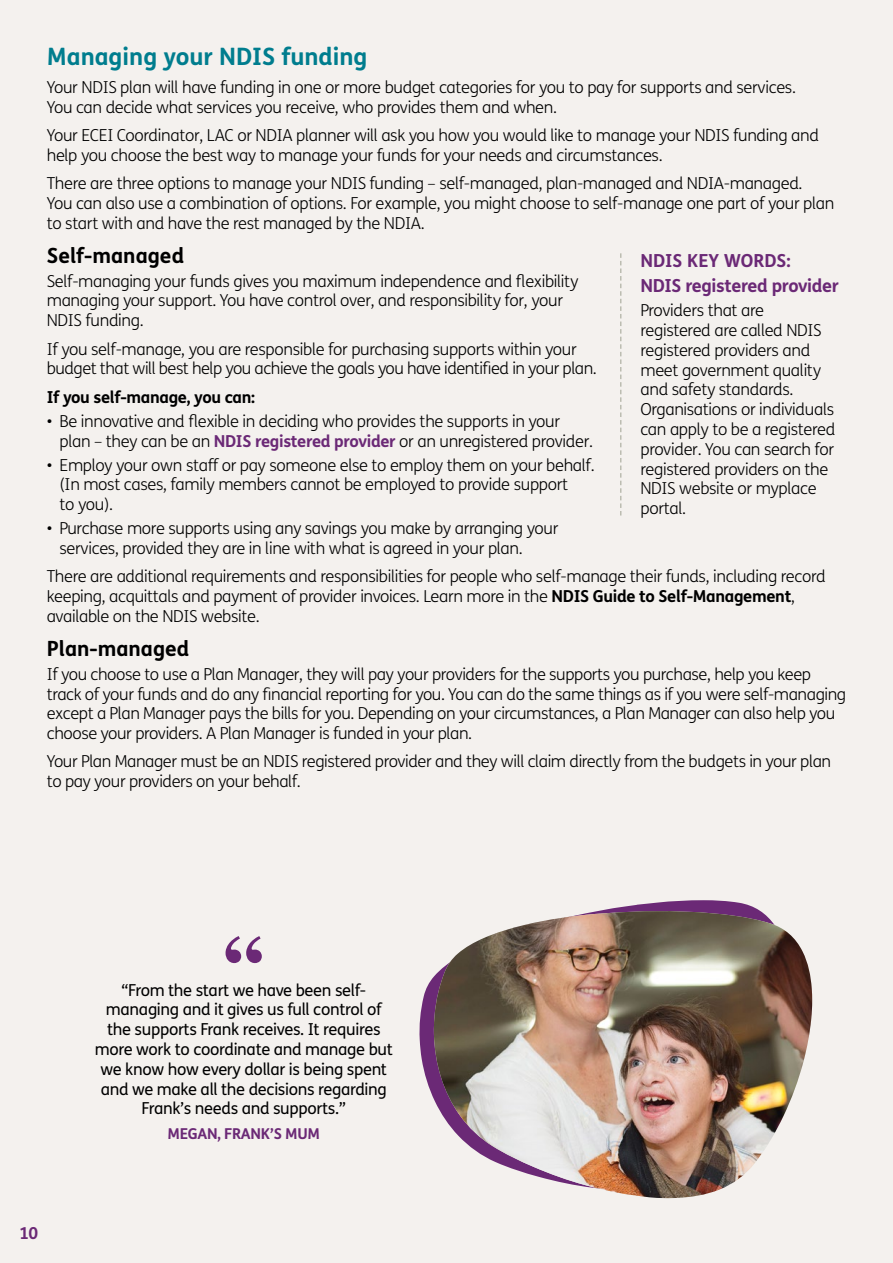
<style>
.page{position:relative;width:893px;height:1263px;background:#f4f1ee}
.page>*{position:absolute;margin:0;border:0;box-sizing:border-box;transform-origin:0 0}
.t1{font:700 81px "Century Schoolbook";color:#6b2976}
.t2{font:700 24px "FS Me";color:#007d8e}
.t3{font:700 21px "FS Me";color:#000}
.t4{font:700 18px "FS Me";letter-spacing:-.02em;color:#6b2976}
.t5{font:700 18px "FS Me";color:#6b2976}
.t6{font:300 16.5px/19.8px "FS Me";letter-spacing:-.02em;color:#000}
.t7{font:16.5px/19.8px "FS Me";letter-spacing:-.02em;color:#000;text-align:center}
.t8{font:700 16.5px "FS Me";letter-spacing:-.02em;color:#000}
.t9{font:700 16.5px "FS Me";color:#6b2976}
.t10{font:700 15px "FS Me";letter-spacing:-.02em;color:#6b2976}
.s1{font-weight:700;color:#6b2976}
.s2{font-weight:700}
</style>
<div class="page">
<svg style="left:419px;top:900px;width:341px;height:199px"></svg>
<img style="left:434px;top:911px;width:378px;height:287px">
<svg style="left:620px;top:253px;width:1px;height:262px"></svg>
<h3 class="t2" style="left:47px;top:41px;width:322px">Managing your NDIS funding</h3>
<p class="t6" style="left:47px;top:78px;width:751px">Your NDIS plan will have funding in one or more budget categories for you to pay for supports and services.<br>You can decide what services you receive, who provides them and when.</p>
<p class="t6" style="left:47px;top:126px;width:774px">Your ECEI Coordinator, LAC or NDIA planner will ask you how you would like to manage your NDIS funding and help you choose the best way to manage your funds for your needs and circumstances.</p>
<p class="t6" style="left:47px;top:174px;width:789px">There are three options to manage your NDIS funding – self-managed, plan-managed and NDIA-managed.<br>You can also use a combination of options. For example, you might choose to self-manage one part of your plan to start with and have the rest managed by the NDIA.</p>
<h4 class="t3" style="left:47px;top:242px;width:139px">Self-managed</h4>
<p class="t6" style="left:47px;top:271px;width:533px">Self-managing your funds gives you maximum independence and flexibility managing your support. You have control over, and responsibility for, your<br>NDIS funding.</p>
<p class="t6" style="left:47px;top:339px;width:551px">If you self-manage, you are responsible for purchasing supports within your budget that will best help you achieve the goals you have identified in your plan.</p>
<p class="t8" style="left:47px;top:386px;width:210px">If you self-manage, you can:</p>
<p class="t6" style="left:60px;top:411px;width:535px;text-indent:-13px">• Be innovative and flexible in deciding who provides the supports in your plan – they can be an <span class="s1">NDIS registered provider</span> or an unregistered provider.</p>
<p class="t6" style="left:60px;top:455px;width:537px;text-indent:-13px">• Employ your own staff or pay someone else to employ them on your behalf. (In most cases, family members cannot be employed to provide support<br>to you).</p>
<p class="t6" style="left:60px;top:519px;width:500px;text-indent:-13px">• Purchase more supports using any savings you make by arranging your services, provided they are in line with what is agreed in your plan.</p>
<p class="t6" style="left:47px;top:567px;width:780px">There are additional requirements and responsibilities for people who self-manage their funds, including record keeping, acquittals and payment of provider invoices. Learn more in the <span class="s2">NDIS Guide to Self-Management</span>, available on the NDIS website.</p>
<h4 class="t3" style="left:47px;top:635px;width:144px">Plan-managed</h4>
<p class="t6" style="left:47px;top:664px;width:801px">If you choose to use a Plan Manager, they will pay your providers for the supports you purchase, help you keep track of your funds and do any financial reporting for you. You can do the same things as if you were self-managing except a Plan Manager pays the bills for you. Depending on your circumstances, a Plan Manager can also help you choose your providers. A Plan Manager is funded in your plan.</p>
<p class="t6" style="left:47px;top:752px;width:786px">Your Plan Manager must be an NDIS registered provider and they will claim directly from the budgets in your plan to pay your providers on your behalf.</p>
<h3 class="t5" style="left:640px;top:249px;width:152px">NDIS KEY WORDS:</h3>
<h4 class="t4" style="left:640px;top:274px;width:200px">NDIS registered provider</h4>
<p class="t6" style="left:640px;top:301px;width:196px">Providers that are registered are called NDIS registered providers and meet government quality and safety standards.<br>Organisations or individuals can apply to be a registered provider. You can search for registered providers on the<br>NDIS website or myplace portal.</p>
<p class="t9" style="left:20px;top:1223px;width:20px">10</p>
<h1 class="t1" style="left:224px;top:917px;width:40px">“</h1>
<p class="t7" style="left:95px;top:1000px;width:300px">managing and it gives us full control of the supports Frank receives. It requires more work to coordinate and manage but we know how every dollar is being spent and we make all the decisions regarding Frank’s needs and supports.”</p>
<p class="t10" style="left:168px;top:1125px;width:154px">MEGAN, FRANK’S MUM</p>
<p class="t7" style="left:121px;top:980px;width:246px">“From the start we have been self-</p>
</div>
